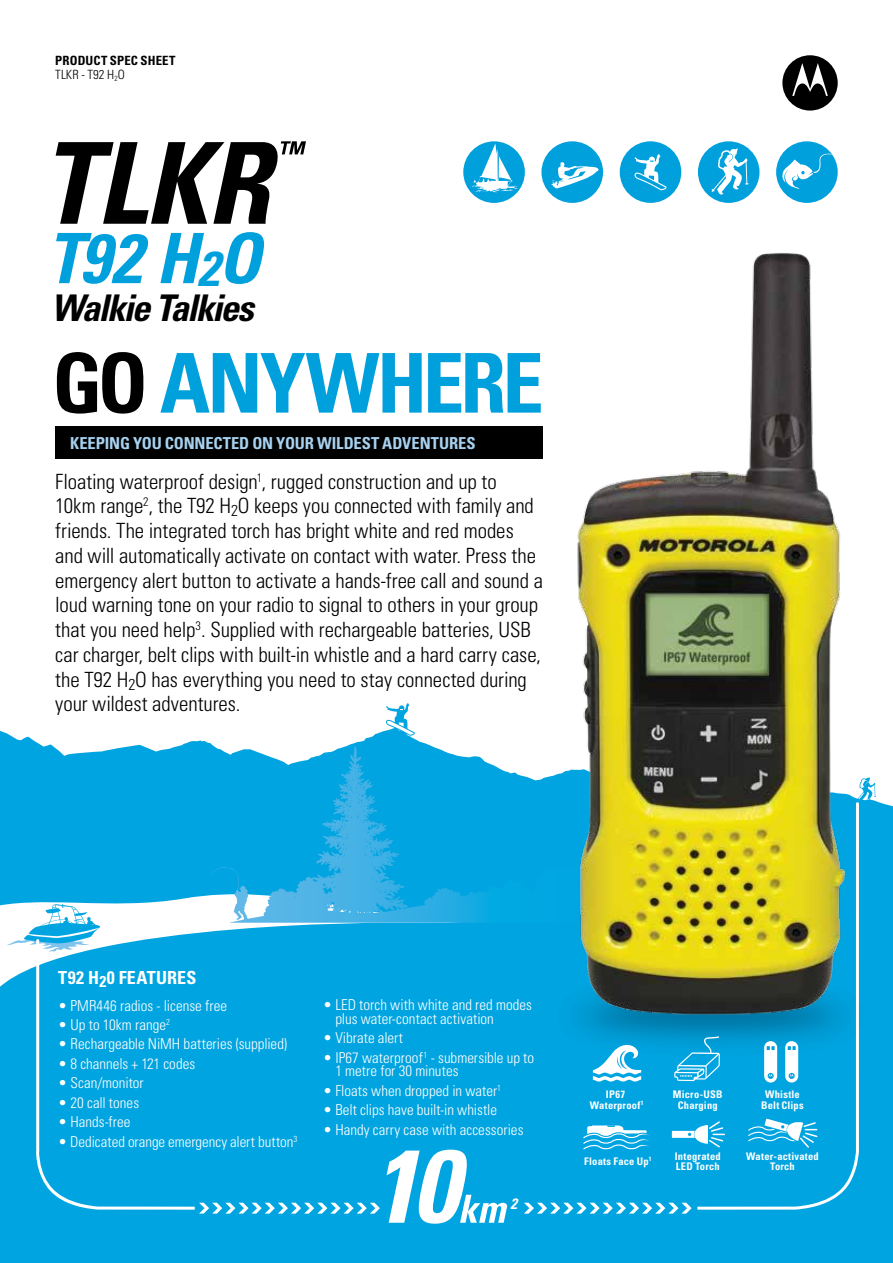
<style>
.page{position:relative;width:893px;height:1263px;background:#fff}
.page>*{position:absolute;margin:0;border:0;box-sizing:border-box;transform-origin:0 0}
.t1{font:700 condensed 82.5px "Univers";letter-spacing:-.04em;color:#00a0dd}
.t2{font:italic 700 condensed 69.6px "Univers";color:#00a0dd}
.t3{font:italic 700 condensed 36.75px "Univers";letter-spacing:-.05em;color:#000}
.t4{font:300 condensed 21px/24.8px "Univers";color:#000}
.t5{font:700 condensed 18px "Univers";letter-spacing:.015em;color:#fff}
.t6{font:700 condensed 16.5px "Univers";letter-spacing:-.01em;color:#a7d1ef}
.t7{font:300 condensed 15px/13.5px "Univers";color:#fff}
.t8{font:italic 700 condensed 15px "Univers";color:#fff}
.t9{font:700 condensed 12.75px/14.2px "Univers";letter-spacing:.01em;color:#000}
.t10{font:700 condensed 10.5px/10.5px "Univers";letter-spacing:.02em;color:#fff;text-align:center}
.s1{font-weight:300}
.s2{font-size:48.9px}
.s3{color:#000}
</style>
<div class="page">
<div style="left:0;top:801px;width:893px;height:462px;background:#00a4e0"></div>
<svg style="left:858px;top:777px;width:18px;height:25px"></svg>
<div style="left:782px;top:55px;width:56px;height:56px;background:#000;border-radius:50%"></div>
<svg style="left:792px;top:63px;width:36px;height:33px"></svg>
<div style="left:55px;top:426px;width:488px;height:33px;background:#000"></div>
<svg style="left:725px;top:802px;width:134px;height:408px;background:#0ca8e1"></svg>
<img style="left:725px;top:970px;width:155px;height:91px">
<img style="left:577px;top:253px;width:281px;height:776px">
<svg style="left:816px;top:322px;width:10px;height:2px"></svg>
<svg style="left:844px;top:318px;width:14px;height:6px"></svg>
<svg style="left:748px;top:1118px;width:69px;height:30px"></svg>
<div style="left:698px;top:141px;width:61px;height:62px;background:#00a0dd;border-radius:50%"></div>
<svg style="left:711px;top:148px;width:38px;height:47px"></svg>
<div style="left:620px;top:141px;width:61px;height:62px;background:#00a0dd;border-radius:50%"></div>
<svg style="left:634px;top:154px;width:32px;height:36px"></svg>
<div style="left:463px;top:141px;width:62px;height:62px;background:#00a0dd;border-radius:50%"></div>
<svg style="left:471px;top:144px;width:47px;height:48px"></svg>
<div style="left:541px;top:141px;width:62px;height:62px;background:#00a0dd;border-radius:50%"></div>
<svg style="left:551px;top:162px;width:48px;height:27px"></svg>
<div style="left:776px;top:141px;width:62px;height:62px;background:#00a0dd;border-radius:50%"></div>
<svg style="left:781px;top:154px;width:50px;height:40px"></svg>
<svg style="left:56px;top:141px;width:250px;height:83px"></svg>
<div style="left:764px;top:1041px;width:13px;height:41px;background:#fff;border-radius:7px"></div>
<svg style="left:767px;top:1046px;width:8px;height:4px"></svg>
<svg style="left:768px;top:1073px;width:6px;height:6px"></svg>
<div style="left:785px;top:1041px;width:13px;height:41px;background:#fff;border-radius:7px"></div>
<svg style="left:788px;top:1046px;width:8px;height:4px"></svg>
<svg style="left:789px;top:1073px;width:6px;height:6px"></svg>
<svg style="left:0;top:703px;width:725px;height:521px;background:#34adce"></svg>
<p class="t9" style="left:55px;top:53px;width:122px">PRODUCT SPEC SHEET<br><span class="s1">TLKR - T92 H</span><sub>2</sub><span class="s1">O</span></p>
<h2 class="t2" style="left:47px;top:216px;width:215px">T92 H<span class="s2">2</span>O</h2>
<h3 class="t3" style="left:51px;top:285px;width:204px">Walkie Talkies</h3>
<h1 class="t1" style="left:52px;top:333px;width:493px"><span class="s3">GO</span> ANYWHERE</h1>
<p class="t6" style="left:70px;top:433px;width:407px">KEEPING YOU CONNECTED ON YOUR WILDEST ADVENTURES</p>
<p class="t4" style="left:55px;top:468px;width:489px">Floating waterproof design<sup>1</sup>, rugged construction and up to<br>10km range<sup>2</sup>, the T92 H<sub>2</sub>O keeps you connected with family and friends. The integrated torch has bright white and red modes and will automatically activate on contact with water. Press the emergency alert button to activate a hands-free call and sound a loud warning tone on your radio to signal to others in your group that you need help<sup>3</sup>. Supplied with rechargeable batteries, USB car charger, belt clips with built-in whistle and a hard carry case, the T92 H<sub>2</sub>O has everything you need to stay connected during your wildest adventures.</p>
<p class="t5" style="left:58px;top:967px;width:140px">T92 H<sub>2</sub>0 FEATURES</p>
<p class="t7" style="left:58px;top:998px;width:170px">• PMR446 radios - license free</p>
<p class="t7" style="left:58px;top:1018px;width:113px">• Up to 10km range<sup>2</sup></p>
<p class="t7" style="left:58px;top:1037px;width:230px">• Rechargeable NiMH batteries (supplied)</p>
<p class="t7" style="left:58px;top:1057px;width:139px">• 8 channels + 121 codes</p>
<p class="t7" style="left:58px;top:1076px;width:87px">• Scan/monitor</p>
<p class="t7" style="left:58px;top:1095px;width:82px">• 20 call tones</p>
<p class="t7" style="left:58px;top:1115px;width:74px">• Hands-free</p>
<p class="t7" style="left:58px;top:1134px;width:241px">• Dedicated orange emergency alert button<sup>3</sup></p>
<p class="t7" style="left:335px;top:998px;width:198px;text-indent:-12px">• LED torch with white and red modes plus water-contact activation</p>
<p class="t7" style="left:323px;top:1031px;width:82px">• Vibrate alert</p>
<p class="t7" style="left:335px;top:1051px;width:200px;text-indent:-12px">• IP67 waterproof<sup>1</sup> - submersible up to<br>1 metre for 30 minutes</p>
<p class="t7" style="left:323px;top:1083px;width:180px">• Floats when dropped in water<sup>1</sup></p>
<p class="t7" style="left:323px;top:1103px;width:176px">• Belt clips have built-in whistle</p>
<p class="t7" style="left:323px;top:1122px;width:202px">• Handy carry case with accessories</p>
<p class="t8" style="left:511px;top:1194px;width:8px">2</p>
<p class="t10" style="left:590px;top:1089px;width:55px">IP67<br>Waterproof<sup>1</sup></p>
<p class="t10" style="left:673px;top:1089px;width:51px">Micro-USB<br>Charging</p>
<p class="t10" style="left:761px;top:1089px;width:44px">Whistle<br>Belt Clips</p>
<p class="t10" style="left:584px;top:1155px;width:69px">Floats Face Up<sup>1</sup></p>
<p class="t10" style="left:746px;top:1150px;width:74px">Water-activated<br>Torch</p>
<p class="t10" style="left:675px;top:1150px;width:47px;text-align:left">Integrated<br>LED Torch</p>
</div>
